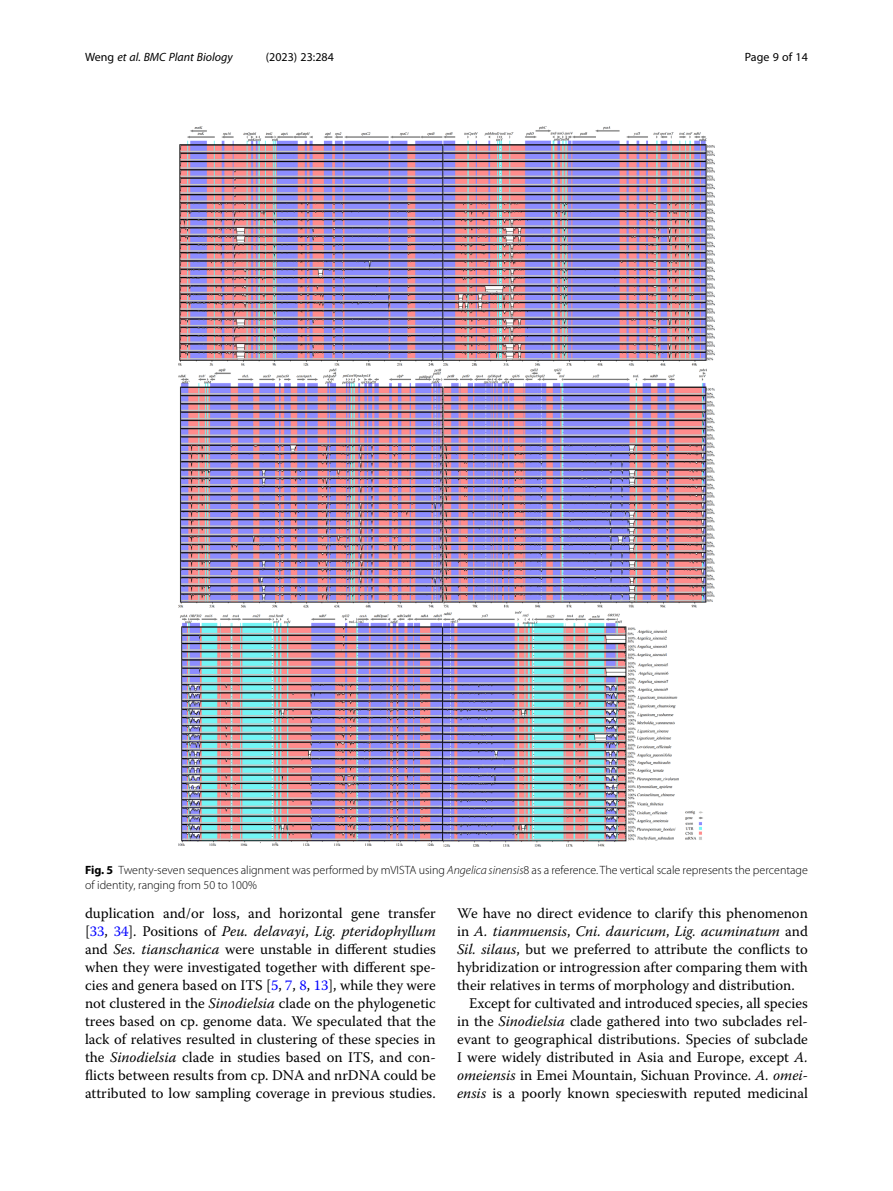
<style>
.page{position:relative;width:893px;height:1191px;background:#fff}
.page>*{position:absolute;margin:0;border:0;box-sizing:border-box;transform-origin:0 0}
.Body_Text_Indent{font:14.7px/18px "Warnock Pro";color:#000;text-align:justify}
.Figure_Caption{font:300 12px/15px "Myriad Pro";color:#000}
.t1{font:italic 12px "Myriad Pro";color:#000}
.t2{font:12px "Myriad Pro";color:#000}
.s1{font-style:normal}
.s2{font-weight:700}
.s3{font-style:italic}
.s4{color:#00f}
</style>
<div class="page">
<img style="left:178px;top:126px;width:536px;height:720px">
<p class="t1" style="left:85px;top:50px;width:149px"><span class="s1">Weng</span> et al. BMC Plant Biology</p>
<p class="t2" style="left:266px;top:50px;width:70px">(2023) 23:284</p>
<p class="t2" style="left:745px;top:50px;width:65px">Page 9 of 14</p>
<p class="Figure_Caption" style="left:85px;top:862px;width:724px"><span class="s2">Fig. 5</span> Twenty-seven sequences alignment was performed by mVISTA using <span class="s3">Angelica sinensis</span>8 as a reference. The vertical scale represents the percentage of identity, ranging from 50 to 100%</p>
<p class="Body_Text_Indent" style="left:85px;top:904px;width:352px">duplication and/or loss, and horizontal gene transfer [<span class="s4">33</span>, <span class="s4">34</span>]. Positions of <span class="s3">Peu. delavayi</span>, <span class="s3">Lig. pteridophyllum </span>and <span class="s3">Ses. tianschanica</span> were unstable in different studies when they were investigated together with different spe&shy;cies and genera based on ITS [<span class="s4">5</span>, <span class="s4">7</span>, <span class="s4">8</span>, <span class="s4">13</span>], while they were not clustered in the <span class="s3">Sinodielsia</span> clade on the phylogenetic trees based on cp. genome data. We speculated that the lack of relatives resulted in clustering of these species in the <span class="s3">Sinodielsia</span> clade in studies based on ITS, and con&shy;flicts between results from cp. DNA and nrDNA could be attributed to low sampling coverage in previous studies.</p>
<p class="Body_Text_Indent" style="left:457px;top:904px;width:352px">We have no direct evidence to clarify this phenomenon in <span class="s3">A. tianmuensis</span>, <span class="s3">Cni. dauricum</span>, <span class="s3">Lig. acuminatum</span> and <span class="s3">Sil. silaus</span>, but we preferred to attribute the conflicts to hybridization or introgression after comparing them with their relatives in terms of morphology and distribution.</p>
<p class="Body_Text_Indent" style="left:457px;top:994px;width:352px;text-indent:12px">Except for cultivated and introduced species, all species in the <span class="s3">Sinodielsia</span> clade gathered into two subclades rel&shy;evant to geographical distributions. Species of subclade I were widely distributed in Asia and Europe, except <span class="s3">A. omeiensis</span> in Emei Mountain, Sichuan Province. <span class="s3">A. omei&shy;ensis</span> is a poorly known specieswith reputed medicinal</p>
</div>
